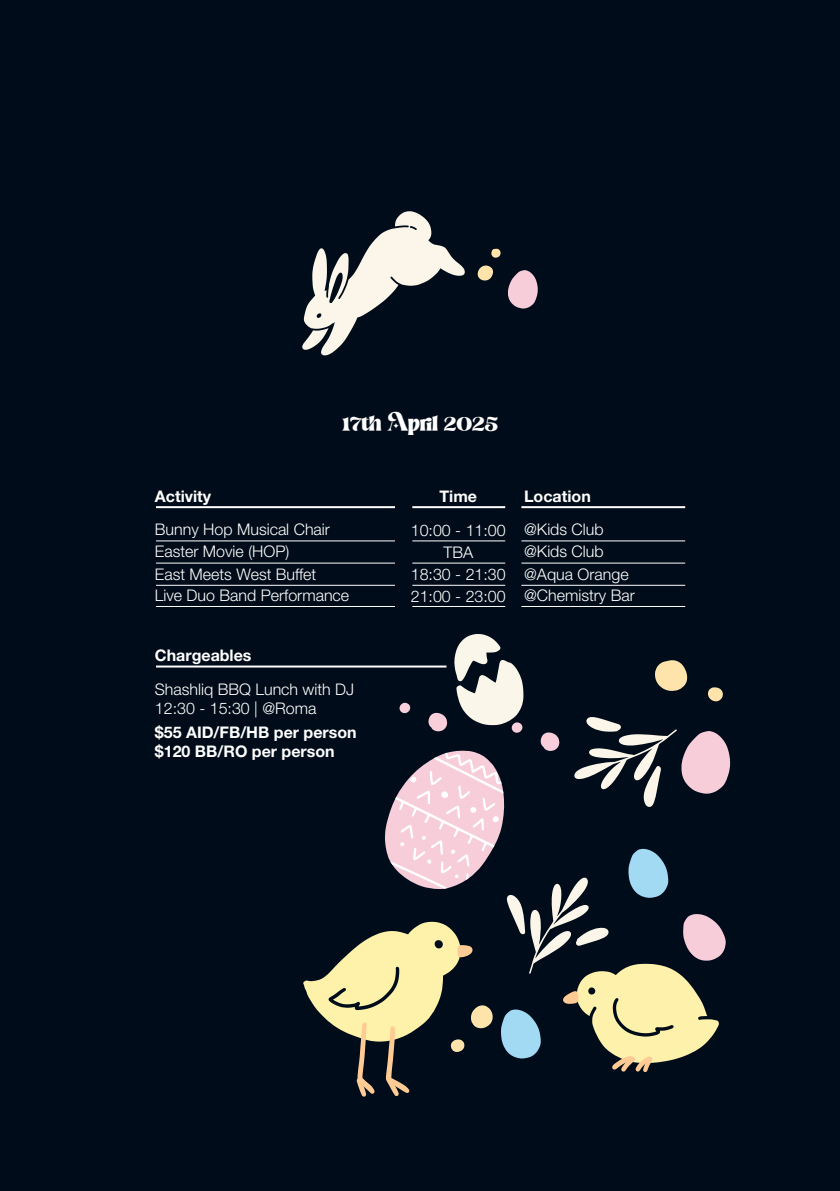
<style>
.page{position:relative;width:840px;height:1191px;background:#fff}
.page>*{position:absolute;margin:0;border:0;box-sizing:border-box;transform-origin:0 0}
.t1{font:24px "Magic Retro";color:#fff}
.t2{font:300 16px/22.2px "Helvetica Neue LT Std";color:#fff}
.t3{font:700 16px/19.2px "Helvetica Neue LT Std";color:#fff}
</style>
<div class="page">
<div style="left:0;top:0;width:839px;height:1190px;background:#000c19"></div>
<hr style="left:156px;top:540px;width:239px;height:1px;background:#fff">
<hr style="left:156px;top:563px;width:239px;height:1px;background:#fff">
<hr style="left:156px;top:585px;width:239px;height:1px;background:#fff">
<hr style="left:412px;top:540px;width:93px;height:1px;background:#fff">
<hr style="left:412px;top:563px;width:93px;height:1px;background:#fff">
<hr style="left:412px;top:585px;width:93px;height:1px;background:#fff">
<hr style="left:156px;top:506px;width:239px;height:2px;background:#fff">
<hr style="left:412px;top:506px;width:93px;height:2px;background:#fff">
<hr style="left:521px;top:540px;width:163px;height:1px;background:#fff">
<hr style="left:521px;top:506px;width:163px;height:2px;background:#fff">
<hr style="left:156px;top:665px;width:290px;height:2px;background:#fff">
<hr style="left:521px;top:563px;width:163px;height:1px;background:#fff">
<hr style="left:521px;top:585px;width:163px;height:1px;background:#fff">
<hr style="left:156px;top:606px;width:239px;height:1px;background:#fff">
<hr style="left:412px;top:606px;width:93px;height:1px;background:#fff">
<hr style="left:521px;top:606px;width:163px;height:1px;background:#fff">
<svg style="left:303px;top:634px;width:426px;height:462px"></svg>
<svg style="left:477px;top:249px;width:23px;height:31px"></svg>
<svg style="left:302px;top:211px;width:163px;height:144px"></svg>
<svg style="left:508px;top:270px;width:29px;height:38px"></svg>
<h1 class="t1" style="left:342px;top:406px;width:157px">17th April 2025</h1>
<p class="t3" style="left:155px;top:486px;width:58px">Activity</p>
<p class="t3" style="left:439px;top:486px;width:39px">Time</p>
<p class="t2" style="left:155px;top:518px;width:176px">Bunny Hop Musical Chair</p>
<p class="t2" style="left:410px;top:519px;width:96px">10:00 - 11:00</p>
<p class="t2" style="left:155px;top:540px;width:136px">Easter Movie (HOP)</p>
<p class="t2" style="left:443px;top:541px;width:31px">TBA</p>
<p class="t2" style="left:155px;top:562px;width:163px">East Meets West Buffet</p>
<p class="t2" style="left:410px;top:563px;width:96px">18:30 - 21:30</p>
<p class="t3" style="left:524px;top:486px;width:68px">Location</p>
<p class="t2" style="left:524px;top:518px;width:106px">@Kids Club @Kids Club @Aqua Orange</p>
<p class="t2" style="left:155px;top:583px;width:196px">Live Duo Band Performance</p>
<p class="t2" style="left:410px;top:583px;width:225px">21:00 - 23:00 @Chemistry Bar</p>
<p class="t3" style="left:155px;top:645px;width:98px">Chargeables</p>
<p class="t2" style="left:155px;top:679px;width:201px;line-height:19.2px">Shashliq BBQ Lunch with DJ<br>12:30 - 15:30 | @Roma</p>
<p class="t3" style="left:155px;top:722px;width:203px">$55 AID/FB/HB per person $120 BB/RO per person</p>
</div>
